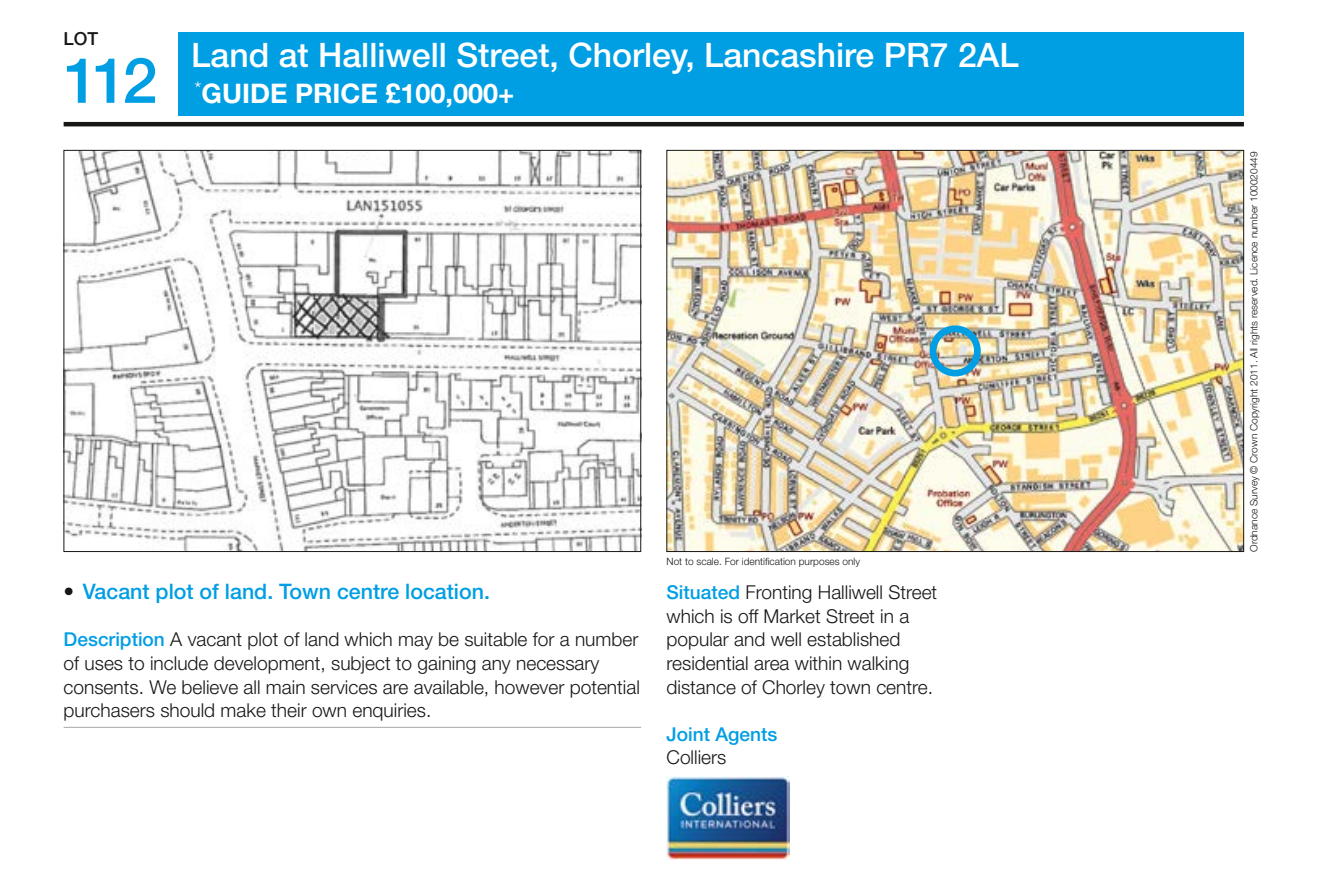
<style>
.page{position:relative;width:1339px;height:887px;background:#fff}
.page>*{position:absolute;margin:0;border:0;box-sizing:border-box;transform-origin:0 0}
.t1{font:500 63px "Helvetica Neue LT Std";color:#009ee3}
.t2{font:500 33.75px "Helvetica Neue LT Std";color:#fff}
.t3{font:700 27px "Helvetica Neue LT Std";color:#fff}
.t4{font:500 21.38px "Helvetica Neue LT Std";color:#009ee3}
.t5{font:300 19.12px/23.6px "Helvetica Neue LT Std";color:#181716}
.t6{font:500 19.12px "Helvetica Neue LT Std";color:#009ee3}
.t7{font:500 18px "Helvetica Neue LT Std";color:#181716}
.t8{font:300 10.12px "Helvetica Neue LT Std";color:#181716}
.s1{color:#181716}
.s2{font-weight:500;color:#009ee3}
</style>
<div class="page">
<div style="left:178px;top:33px;width:1066px;height:83px;background:#009ee3"></div>
<hr style="left:64px;top:122px;width:1180px;height:4px;background:#181716">
<img style="left:66px;top:152px;width:573px;height:398px">
<img style="left:668px;top:152px;width:574px;height:398px">
<hr style="left:64px;top:727px;width:577px;height:1px;background:#b1b2b3">
<img style="left:666px;top:776px;width:123px;height:83px">
<div style="left:929px;top:325px;width:51px;height:51px;border:7px solid #009ee3;border-radius:50%"></div>
<p class="t7" style="left:64px;top:28px;width:36px">LOT</p>
<h1 class="t1" style="left:64px;top:43px;width:95px">112</h1>
<h2 class="t2" style="left:191px;top:35px;width:829px">Land at Halliwell Street, Chorley, Lancashire PR7 2AL</h2>
<h3 class="t3" style="left:194px;top:76px;width:321px"><sup>*</sup>GUIDE PRICE £100,000+</h3>
<p class="t8" style="left:666px;top:555px;width:195px">Not to scale. For identification purposes only</p>
<p class="t4" style="left:64px;top:579px;width:428px"><span class="s1">•</span> Vacant plot of land. Town centre location.</p>
<p class="t5" style="left:64px;top:627px;width:578px"><span class="s2">Description</span> A vacant plot of land which may be suitable for a number of uses to include development, subject to gaining any necessary consents. We believe all main services are available, however potential purchasers should make their own enquiries.</p>
<p class="t5" style="left:666px;top:580px;width:272px"><span class="s2">Situated</span> Fronting Halliwell Street which is off Market Street in a popular and well established residential area within walking distance of Chorley town centre.</p>
<p class="t6" style="left:666px;top:722px;width:112px">Joint Agents</p>
<p class="t5" style="left:666px;top:745px;width:61px">Colliers</p>
<p class="t8" style="left:1247px;top:552px;width:402px;rotate:-90deg">Ordnance Survey © Crown Copyright 2011. All rights reserved. Licence number 100020449</p>
</div>
